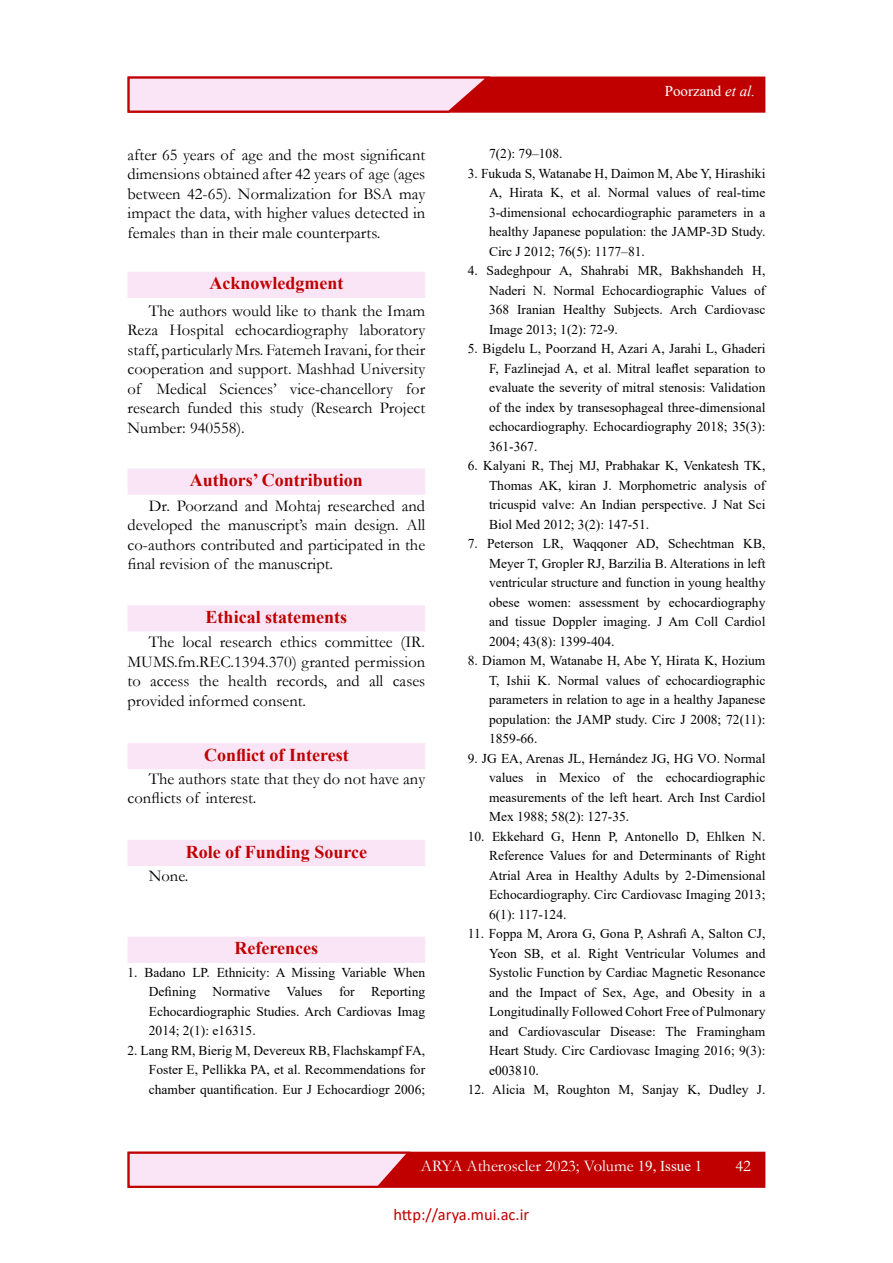
<style>
.page{position:relative;width:893px;height:1263px;background:#fff}
.page>*{position:absolute;margin:0;border:0;box-sizing:border-box;transform-origin:0 0}
.t1{font:700 18px "Times New Roman";color:#c00000}
.t2{font:16.5px/19.5px "Garamond";color:#000;text-align:justify}
.t3{font:16.5px "Garamond";color:#fff}
.t4{font:16.5px "Calibri";color:#c00000}
.t5{font:15px "Times New Roman";color:#fff}
.t6{font:13.5px/19.5px "Times New Roman";color:#000;text-align:justify}
.s1{font-style:italic}
.s2{font-family:"Times New Roman";font-size:15px}
</style>
<div class="page">
<div style="left:128px;top:1152px;width:637px;height:36px;background:#c00000;border:1px solid #c00000"></div>
<svg style="left:127px;top:1151px;width:286px;height:37px;background:#edb8c6"></svg>
<div style="left:128px;top:77px;width:637px;height:36px;background:#c00000;border:1px solid #c00000"></div>
<svg style="left:127px;top:76px;width:366px;height:37px;background:#eeb9c7"></svg>
<div style="left:128px;top:272px;width:296px;height:25px;background:#f9e5f6"></div>
<div style="left:128px;top:272px;width:297px;height:26px;border:2px solid #f9e5f6"></div>
<div style="left:128px;top:469px;width:296px;height:25px;background:#f9e5f6"></div>
<div style="left:128px;top:468px;width:297px;height:27px;border:2px solid #f9e5f6"></div>
<div style="left:128px;top:744px;width:296px;height:24px;background:#f9e5f6"></div>
<div style="left:128px;top:743px;width:297px;height:26px;border:2px solid #f9e5f6"></div>
<div style="left:128px;top:841px;width:296px;height:24px;background:#f9e5f6"></div>
<div style="left:128px;top:840px;width:297px;height:26px;border:2px solid #f9e5f6"></div>
<div style="left:128px;top:606px;width:296px;height:25px;background:#f9e5f6"></div>
<div style="left:128px;top:605px;width:297px;height:26px;border:2px solid #f9e5f6"></div>
<div style="left:128px;top:937px;width:296px;height:25px;background:#f9e5f6"></div>
<div style="left:128px;top:937px;width:297px;height:26px;border:2px solid #f9e5f6"></div>
<p class="t2" style="left:128px;top:144px;width:299px">after 65 years of age and the most significant dimensions obtained after 42 years of age (ages between 42-65). Normalization for BSA may impact the data, with higher values detected in females than in their male counterparts.</p>
<h1 class="t1" style="left:209px;top:270px;width:135px">Acknowledgment</h1>
<p class="t2" style="left:128px;top:300px;width:299px;text-indent:21px">The authors would like to thank the Imam Reza Hospital echocardiography laboratory staff, particularly Mrs. Fatemeh Iravani, for their cooperation and support. Mashhad University of Medical Sciences’ vice-chancellory for research funded this study (Research Project Number: 940558).</p>
<h1 class="t1" style="left:190px;top:467px;width:175px">Authors’ Contribution</h1>
<p class="t2" style="left:128px;top:495px;width:299px;text-indent:21px">Dr. Poorzand and Mohtaj researched and developed the manuscript’s main design. All co-authors contributed and participated in the final revision of the manuscript.</p>
<h1 class="t1" style="left:206px;top:604px;width:143px">Ethical statements</h1>
<p class="t2" style="left:128px;top:632px;width:299px;text-indent:21px">The local research ethics committee (IR.<br>MUMS.fm.REC.1394.370) granted permission to access the health records, and all cases provided informed consent.</p>
<h1 class="t1" style="left:204px;top:742px;width:146px">Conflict of Interest</h1>
<p class="t2" style="left:128px;top:768px;width:299px;text-indent:21px">The authors state that they do not have any conflicts of interest.</p>
<h1 class="t1" style="left:186px;top:838px;width:183px">Role of Funding Source</h1>
<p class="t2" style="left:149px;top:866px;width:41px">None.</p>
<h1 class="t1" style="left:235px;top:935px;width:85px">References</h1>
<p class="t6" style="left:149px;top:962px;width:278px;text-indent:-21px">1. Badano LP. Ethnicity: A Missing Variable When Defining Normative Values for Reporting Echocardiographic Studies. Arch Cardiovas Imag 2014; 2(1): e16315.</p>
<p class="t6" style="left:149px;top:1040px;width:278px;text-indent:-21px">2. Lang RM, Bierig M, Devereux RB, Flachskampf FA, Foster E, Pellikka PA, et al. Recommendations for chamber quantification. Eur J Echocardiogr 2006;</p>
<p class="t5" style="left:665px;top:80px;width:92px">Poorzand <span class="s1">et al.</span></p>
<p class="t6" style="left:489px;top:143px;width:75px">7(2): 79–108.</p>
<p class="t6" style="left:489px;top:163px;width:278px;text-indent:-21px">3. Fukuda S, Watanabe H, Daimon M, Abe Y, Hirashiki A, Hirata K, et al. Normal values of real-time 3-dimensional echocardiographic parameters in a healthy Japanese population: the JAMP-3D Study.<br>Circ J 2012; 76(5): 1177–81.</p>
<p class="t6" style="left:489px;top:260px;width:278px;text-indent:-21px">4. Sadeghpour A, Shahrabi MR, Bakhshandeh H, Naderi N. Normal Echocardiographic Values of 368 Iranian Healthy Subjects. Arch Cardiovasc Image 2013; 1(2): 72-9.</p>
<p class="t6" style="left:489px;top:338px;width:278px;text-indent:-21px">5. Bigdelu L, Poorzand H, Azari A, Jarahi L, Ghaderi F, Fazlinejad A, et al. Mitral leaflet separation to evaluate the severity of mitral stenosis: Validation of the index by transesophageal three-dimensional echocardiography. Echocardiography 2018; 35(3):<br>361-367.</p>
<p class="t6" style="left:489px;top:455px;width:278px;text-indent:-21px">6. Kalyani R, Thej MJ, Prabhakar K, Venkatesh TK, Thomas AK, kiran J. Morphometric analysis of tricuspid valve: An Indian perspective. J Nat Sci Biol Med 2012; 3(2): 147-51.</p>
<p class="t6" style="left:489px;top:533px;width:278px;text-indent:-21px">7. Peterson LR, Waqqoner AD, Schechtman KB, Meyer T, Gropler RJ, Barzilia B. Alterations in left ventricular structure and function in young healthy obese women: assessment by echocardiography and tissue Doppler imaging. J Am Coll Cardiol 2004; 43(8): 1399-404.</p>
<p class="t6" style="left:489px;top:650px;width:278px;text-indent:-21px">8. Diamon M, Watanabe H, Abe Y, Hirata K, Hozium T, Ishii K. Normal values of echocardiographic parameters in relation to age in a healthy Japanese population: the JAMP study. Circ J 2008; 72(11):<br>1859-66.</p>
<p class="t6" style="left:489px;top:748px;width:278px;text-indent:-21px">9. JG EA, Arenas JL, Hernández JG, HG VO. Normal values in Mexico of the echocardiographic measurements of the left heart. Arch Inst Cardiol Mex 1988; 58(2): 127-35.</p>
<p class="t6" style="left:489px;top:826px;width:278px;text-indent:-21px">10. Ekkehard G, Henn P, Antonello D, Ehlken N.<br>Reference Values for and Determinants of Right Atrial Area in Healthy Adults by 2-Dimensional Echocardiography. Circ Cardiovasc Imaging 2013; 6(1): 117-124.</p>
<p class="t6" style="left:489px;top:923px;width:278px;text-indent:-21px">11. Foppa M, Arora G, Gona P, Ashrafi A, Salton CJ, Yeon SB, et al. Right Ventricular Volumes and Systolic Function by Cardiac Magnetic Resonance and the Impact of Sex, Age, and Obesity in a Longitudinally Followed Cohort Free of Pulmonary and Cardiovascular Disease: The Framingham Heart Study. Circ Cardiovasc Imaging 2016; 9(3): e003810.</p>
<p class="t6" style="left:468px;top:1079px;width:299px">12. Alicia M, Roughton M, Sanjay K, Dudley J.</p>
<p class="t3" style="left:421px;top:1155px;width:283px">ARYA Atheroscler 2023; Volume <span class="s2">19, Issue 1</span></p>
<p class="t3" style="left:735px;top:1155px;width:17px">42</p>
<p class="t4" style="left:393px;top:1202px;width:137px">http://arya.mui.ac.ir</p>
</div>
